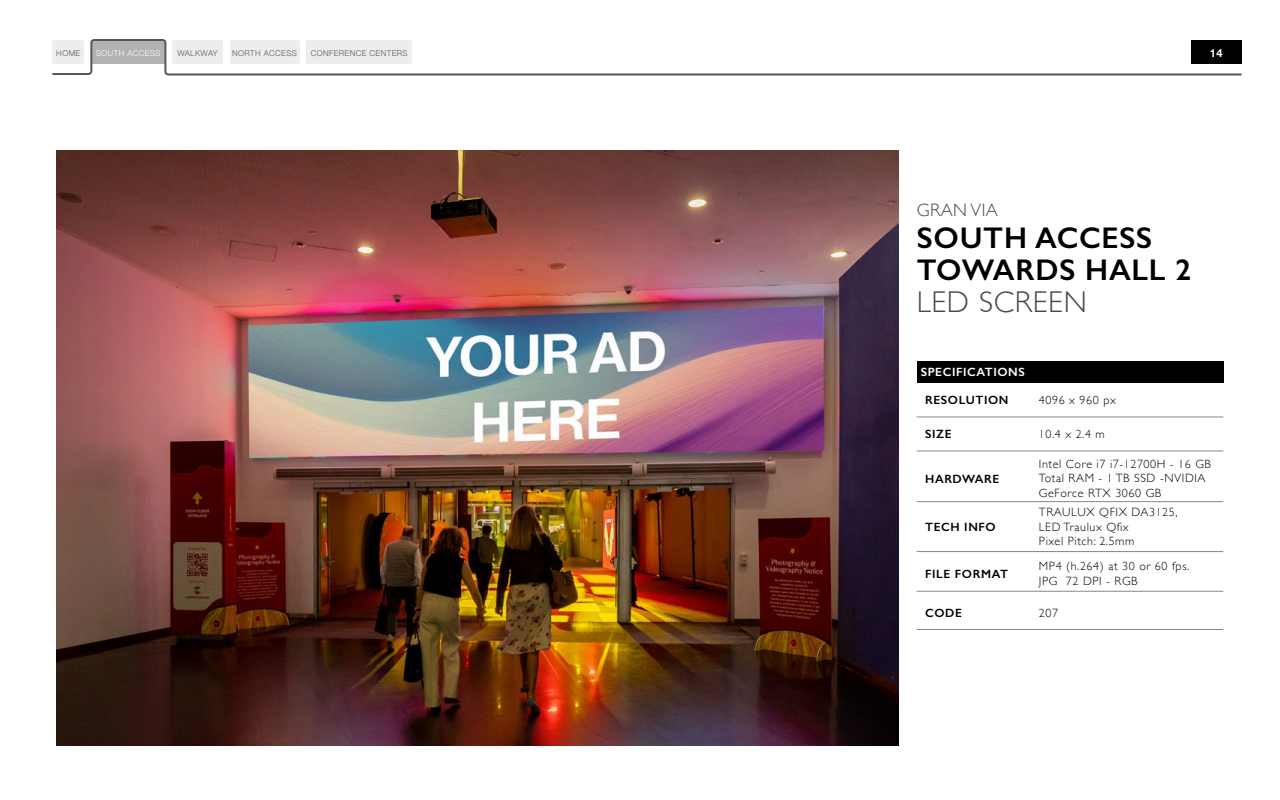
<style>
.page{position:relative;width:1280px;height:800px;background:#fff}
.page>*{position:absolute;margin:0;border:0;box-sizing:border-box;transform-origin:0 0}
.t1{font:600 30px/32px "Gill Sans";letter-spacing:.025em;color:#000}
.t2{font:300 30px "Gill Sans";letter-spacing:.025em;color:#494949}
.t3{font:300 18px "Gill Sans";letter-spacing:.025em;color:#494949}
.t4{font:300 12px/14.4px "Gill Sans";letter-spacing:.05em;color:#000}
.t5{font:600 12px "Gill Sans";letter-spacing:.05em;color:#000}
.t6{font:600 12px "Gill Sans";letter-spacing:.05em;color:#fff}
.t7{font:700 11px "Helvetica Neue";color:#fff}
.t8{font:300 8px "Helvetica Neue";letter-spacing:.05em;color:#575756}
.t9{font:300 8px "Helvetica Neue";letter-spacing:.05em;color:#fff}
</style>
<div class="page">
<img style="left:57px;top:151px;width:842px;height:595px">
<div style="left:917px;top:361px;width:306px;height:22px;background:#000"></div>
<hr style="left:917px;top:417px;width:113px;height:1px;background:#87878a">
<hr style="left:1030px;top:417px;width:193px;height:1px;background:#87878a">
<hr style="left:917px;top:451px;width:113px;height:1px;background:#87878a">
<hr style="left:1030px;top:451px;width:193px;height:1px;background:#87878a">
<hr style="left:917px;top:501px;width:113px;height:1px;background:#87878a">
<hr style="left:1030px;top:501px;width:193px;height:1px;background:#87878a">
<hr style="left:917px;top:551px;width:113px;height:1px;background:#87878a">
<hr style="left:1030px;top:551px;width:193px;height:1px;background:#87878a">
<hr style="left:917px;top:591px;width:113px;height:1px;background:#87878a">
<hr style="left:1030px;top:591px;width:193px;height:1px;background:#87878a">
<hr style="left:917px;top:629px;width:113px;height:1px;background:#87878a">
<hr style="left:1030px;top:629px;width:193px;height:1px;background:#87878a">
<svg style="left:52px;top:39px;width:1190px;height:37px"></svg>
<p class="t8" style="left:56px;top:47px;width:26px">HOME</p>
<p class="t9" style="left:96px;top:47px;width:66px">SOUTH ACCESS</p>
<p class="t8" style="left:177px;top:47px;width:42px">WALKWAY</p>
<p class="t8" style="left:232px;top:47px;width:66px">NORTH ACCESS</p>
<p class="t8" style="left:311px;top:47px;width:98px">CONFERENCE CENTERS</p>
<p class="t7" style="left:1210px;top:45px;width:14px">14</p>
<h2 class="t3" style="left:917px;top:196px;width:83px">GRAN VIA</h2>
<h1 class="t1" style="left:917px;top:222px;width:276px">SOUTH ACCESS<br>TOWARDS HALL 2</h1>
<h1 class="t2" style="left:917px;top:279px;width:172px">LED SCREEN</h1>
<p class="t6" style="left:921px;top:365px;width:106px">SPECIFICATIONS</p>
<p class="t5" style="left:925px;top:393px;width:85px">RESOLUTION</p>
<p class="t4" style="left:1039px;top:392px;width:78px">4096 x 960 px</p>
<p class="t5" style="left:925px;top:427px;width:28px">SIZE</p>
<p class="t4" style="left:1039px;top:426px;width:67px">10.4 x 2.4 m</p>
<p class="t5" style="left:925px;top:471px;width:76px">HARDWARE</p>
<p class="t4" style="left:1039px;top:456px;width:174px">Intel Core i7 i7-12700H - 16 GB<br>Total RAM - 1 TB SSD -NVIDIA<br>GeForce RTX 3060 GB</p>
<p class="t5" style="left:925px;top:520px;width:72px">TECH INFO</p>
<p class="t4" style="left:1039px;top:505px;width:140px">TRAULUX QFIX DA3125,<br>LED Traulux Qfix<br>Pixel Pitch: 2.5mm</p>
<p class="t5" style="left:925px;top:566px;width:84px">FILE FORMAT</p>
<p class="t4" style="left:1039px;top:559px;width:152px">MP4 (h.264) at 30 or 60 fps.<br>JPG 72 DPI - RGB</p>
<p class="t5" style="left:925px;top:605px;width:38px">CODE</p>
<p class="t4" style="left:1039px;top:605px;width:21px">207</p>
</div>
